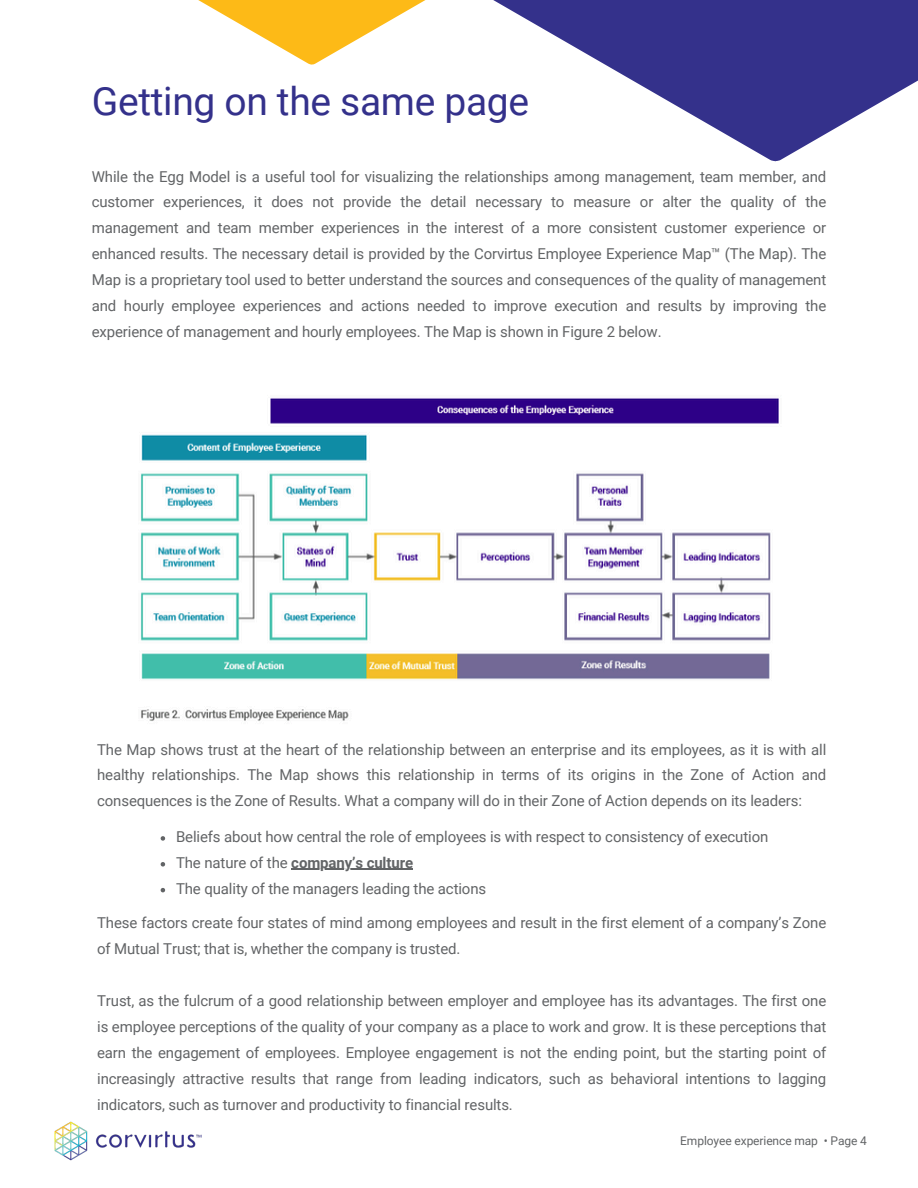
<style>
.page{position:relative;width:918px;height:1188px;background:#fff}
.page>*{position:absolute;margin:0;border:0;box-sizing:border-box;transform-origin:0 0}
.t1{font:39px "Roboto";letter-spacing:-.005em;color:#34318b}
.t2{font:15px/25.8px "Roboto";letter-spacing:-.01em;color:#626466;text-align:justify}
.t3{font:700 15px "Roboto";letter-spacing:-.01em;color:#626466}
.t4{font:12px "Roboto";letter-spacing:-.005em;color:#626466}
.s1{font-weight:400}
</style>
<div class="page">
<img style="left:54px;top:1121px;width:148px;height:40px">
<svg style="left:537px;top:0;width:381px;height:161px;fill:#34318b"></svg>
<svg style="left:198px;top:0;width:339px;height:65px"></svg>
<img style="left:141px;top:398px;width:638px;height:323px">
<svg style="left:161px;top:836px;width:4px;height:5px"></svg>
<svg style="left:161px;top:862px;width:4px;height:5px"></svg>
<hr style="left:291px;top:869px;width:122px;height:1px;background:#626466">
<svg style="left:161px;top:888px;width:4px;height:4px"></svg>
<p class="t1" style="left:92px;top:79px;width:439px">Getting on the same page</p>
<p class="t2" style="left:92px;top:163px;width:736px">While the Egg Model is a useful tool for visualizing the relationships among management, team member, and customer experiences, it does not provide the detail necessary to measure or alter the quality of the management and team member experiences in the interest of a more consistent customer experience or enhanced results. The necessary detail is provided by the Corvirtus Employee Experience Map™ (The Map). The Map is a proprietary tool used to better understand the sources and consequences of the quality of management and hourly employee experiences and actions needed to improve execution and results by improving the experience of management and hourly employees. The Map is shown in Figure 2 below.</p>
<p class="t2" style="left:97px;top:737px;width:731px">The Map shows trust at the heart of the relationship between an enterprise and its employees, as it is with all healthy relationships. The Map shows this relationship in terms of its origins in the Zone of Action and consequences is the Zone of Results. What a company will do in their Zone of Action depends on its leaders:</p>
<p class="t2" style="left:176px;top:824px;width:594px">Beliefs about how central the role of employees is with respect to consistency of execution</p>
<h2 class="t3" style="left:176px;top:854px;width:239px"><span class="s1">The nature of the</span> company’s culture</h2>
<h2 class="t2" style="left:176px;top:876px;width:312px">The quality of the managers leading the actions</h2>
<p class="t2" style="left:97px;top:910px;width:731px">These factors create four states of mind among employees and result in the first element of a company’s Zone of Mutual Trust; that is, whether the company is trusted.</p>
<p class="t2" style="left:97px;top:988px;width:731px">Trust, as the fulcrum of a good relationship between employer and employee has its advantages. The first one is employee perceptions of the quality of your company as a place to work and grow. It is these perceptions that earn the engagement of employees. Employee engagement is not the ending point, but the starting point of increasingly attractive results that range from leading indicators, such as behavioral intentions to lagging indicators, such as turnover and productivity to financial results.</p>
<h2 class="t4" style="left:680px;top:1134px;width:188px">Employee experience map • Page 4</h2>
</div>
